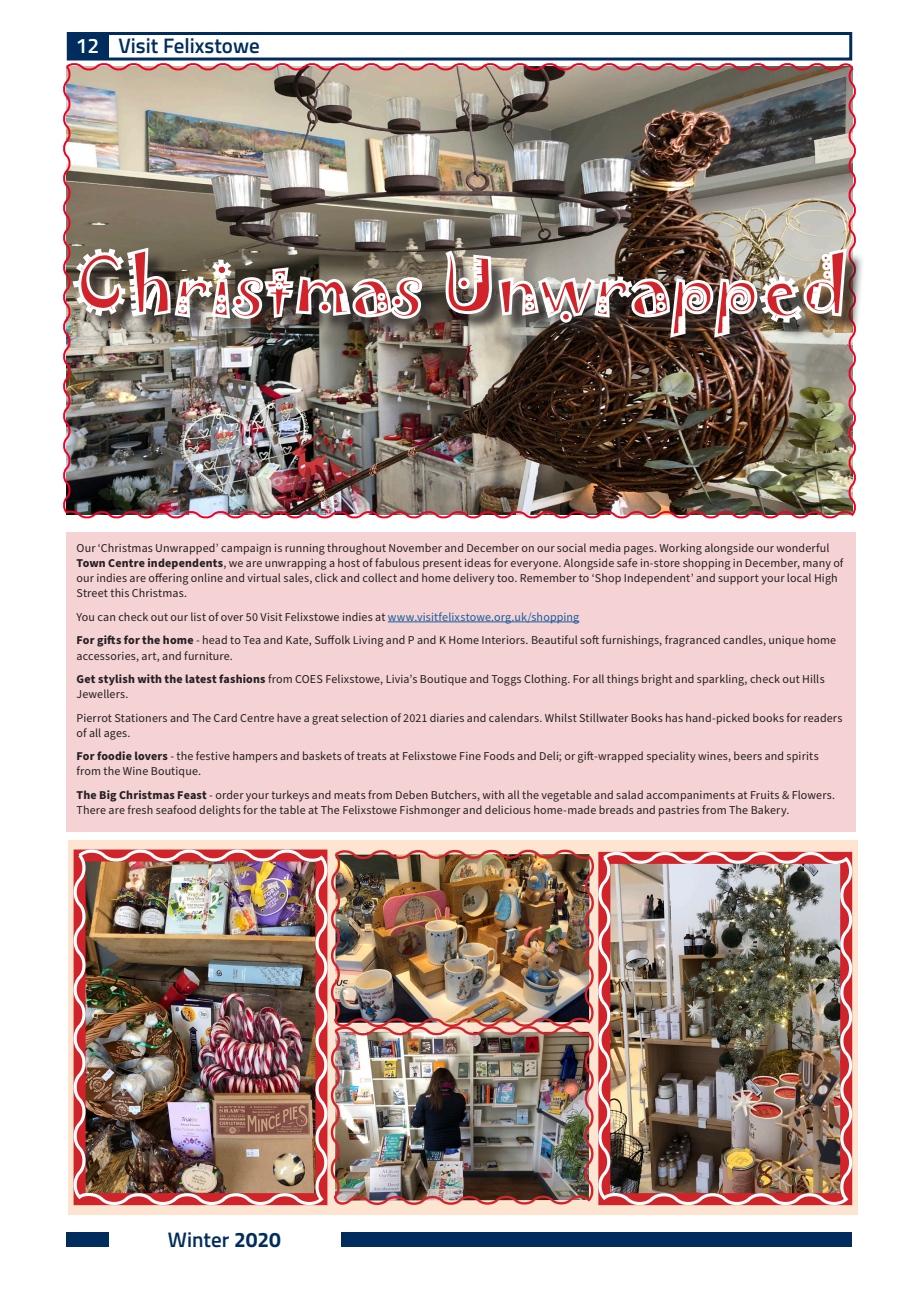
<style>
.page{position:relative;width:919px;height:1289px;background:#fff}
.page>*{position:absolute;margin:0;border:0;box-sizing:border-box;transform-origin:0 0}
.t1{font:600 21px "Titillium Web";color:#002d5e}
.t2{font:600 21px "Titillium Web";color:#fff}
._8_Content_gray_Sour{font:12px/15px "Source Sans Pro";letter-spacing:.01em;color:#231f20}
.s1{font-weight:700}
.s2{color:#175d9e}
</style>
<div class="page">
<div style="left:67px;top:34px;width:41px;height:24px;background:#002d5e"></div>
<div style="left:67px;top:1232px;width:785px;height:14px;background:#002d5e"></div>
<div style="left:109px;top:1227px;width:231px;height:28px;background:#fff"></div>
<div style="left:67px;top:531px;width:788px;height:300px;background:#f5d3d5"></div>
<hr style="left:388px;top:621px;width:191px;height:1px;background:#175d9e">
<div style="left:69px;top:840px;width:788px;height:374px;background:#fde5d2"></div>
<img style="left:332px;top:849px;width:262px;height:173px">
<img style="left:63px;top:60px;width:793px;height:459px">
<div style="left:76px;top:251px;width:788px;height:104px;background:#231f20;opacity:.75"></div>
<img style="left:71px;top:32px;width:777px;height:308px">
<img style="left:73px;top:849px;width:259px;height:357px">
<img style="left:598px;top:851px;width:255px;height:355px">
<img style="left:327px;top:1022px;width:267px;height:184px">
<h1 class="t2" style="left:76px;top:30px;width:25px">12</h1>
<h1 class="t1" style="left:118px;top:30px;width:143px">Visit Felixstowe</h1>
<p class="_8_Content_gray_Sour" style="left:77px;top:541px;width:768px">Our ‘Christmas Unwrapped’ campaign is running throughout November and December on our social media pages. Working alongside our wonderful <span class="s1">Town Centre independents</span>, we are unwrapping a host of fabulous present ideas for everyone. Alongside safe in-store shopping in December, many of our indies are offering online and virtual sales, click and collect and home delivery too. Remember to ‘Shop Independent’ and support your local High Street this Christmas.</p>
<p class="_8_Content_gray_Sour" style="left:77px;top:610px;width:504px">You can check out our list of over 50 Visit Felixstowe indies at <span class="s2">www.visitfelixstowe.org.uk/shopping</span></p>
<p class="_8_Content_gray_Sour" style="left:77px;top:633px;width:761px"><span class="s1">For gifts for the home</span> - head to Tea and Kate, Suffolk Living and P and K Home Interiors. Beautiful soft furnishings, fragranced candles, unique home accessories, art, and furniture.</p>
<p class="_8_Content_gray_Sour" style="left:77px;top:672px;width:749px"><span class="s1">Get stylish with the latest fashions</span> from COES Felixstowe, Livia’s Boutique and Toggs Clothing. For all things bright and sparkling, check out Hills<br>Jewellers.</p>
<p class="_8_Content_gray_Sour" style="left:77px;top:710px;width:767px">Pierrot Stationers and The Card Centre have a great selection of 2021 diaries and calendars. Whilst Stillwater Books has hand-picked books for readers of all ages.</p>
<p class="_8_Content_gray_Sour" style="left:77px;top:749px;width:743px"><span class="s1">For foodie lovers</span> - the festive hampers and baskets of treats at Felixstowe Fine Foods and Deli; or gift-wrapped speciality wines, beers and spirits from the Wine Boutique.</p>
<p class="_8_Content_gray_Sour" style="left:77px;top:787px;width:760px"><span class="s1">The Big Christmas Feast</span> - order your turkeys and meats from Deben Butchers, with all the vegetable and salad accompaniments at Fruits &amp; Flowers.<br>There are fresh seafood delights for the table at The Felixstowe Fishmonger and delicious home-made breads and pastries from The Bakery.</p>
<h1 class="t1" style="left:168px;top:1223px;width:115px">Winter <span class="s1">2020</span></h1>
</div>
